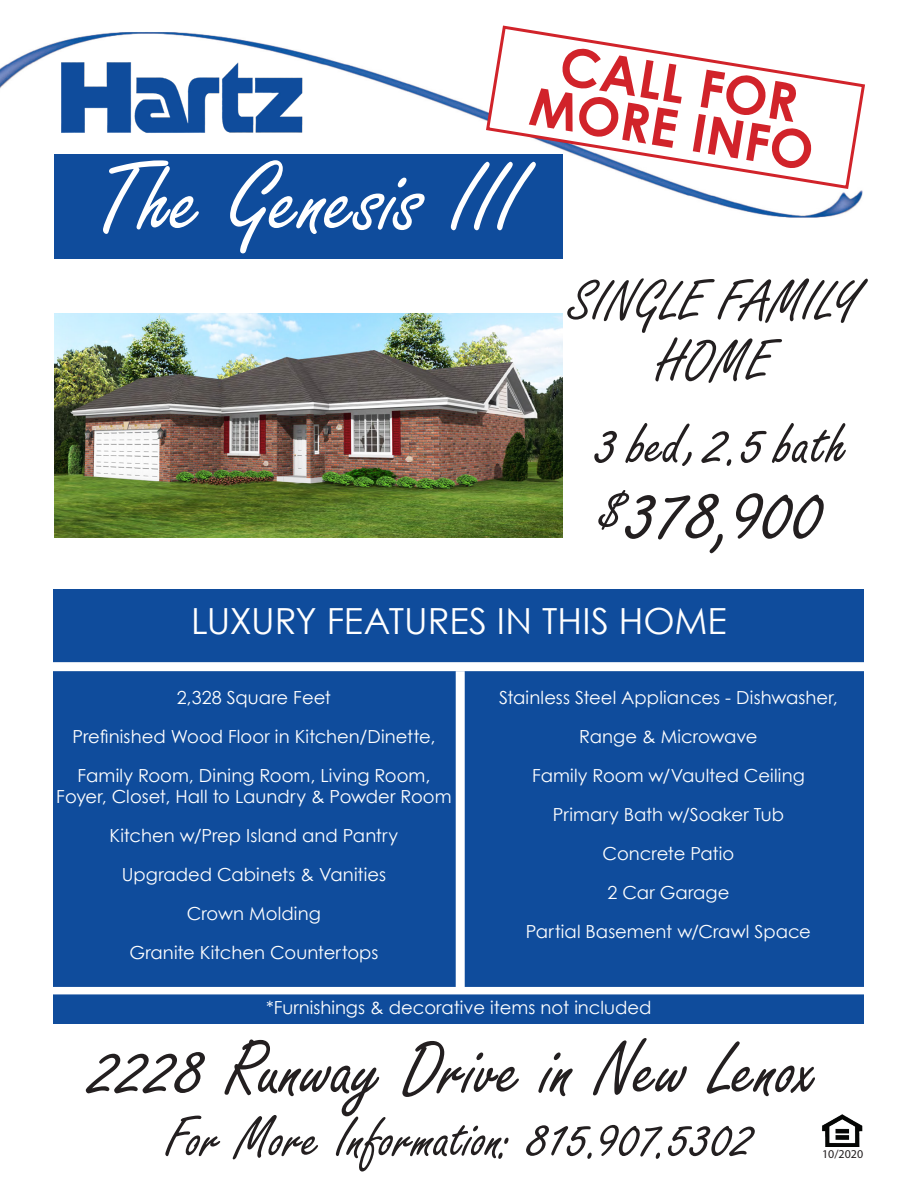
<style>
.page{position:relative;width:918px;height:1188px;background:#fff}
.page>*{position:absolute;margin:0;border:0;box-sizing:border-box;transform-origin:0 0}
.t1{font:106.5px "Freestyle Script";letter-spacing:-.005em;color:#fff}
.t2{font:90px "Freestyle Script";color:#231f20}
.t3{font:82.5px "Freestyle Script";letter-spacing:-.005em;color:#231f20}
.t4{font:66px "Freestyle Script";color:#231f20}
.t5{font:61.5px "Freestyle Script";letter-spacing:-.005em;color:#231f20}
.t6{font:700 52.5px/45px "Century Gothic";color:#d1232a;text-align:center}
.t7{font:36px "Century Gothic";color:#fff}
.t8{font:18px/39px "Century Gothic";color:#fff}
.t9{font:12px "Myriad Pro";color:#231f20}
.s1{font-size:64.5px}
</style>
<div class="page">
<img style="left:0;top:32px;width:863px;height:186px">
<div style="left:54px;top:589px;width:810px;height:435px;background:#0f4c9c"></div>
<div style="left:54px;top:154px;width:509px;height:105px;background:#0f4c9c"></div>
<img style="left:54px;top:54px;width:261px;height:100px">
<img style="left:54px;top:313px;width:509px;height:225px">
<svg style="left:484px;top:25px;width:381px;height:166px"></svg>
<div style="left:53px;top:662px;width:812px;height:9px;background:#fff"></div>
<div style="left:42px;top:987px;width:852px;height:7px;background:#fff"></div>
<img style="left:822px;top:1114px;width:41px;height:33px">
<div style="left:456px;top:671px;width:9px;height:320px;background:#fff"></div>
<p class="t6" style="left:541px;top:37px;width:288px;rotate:9deg">CALL FOR<br>MORE INFO</p>
<p class="t1" style="left:96px;top:142px;width:427px">The Genesis III</p>
<p class="t5" style="left:569px;top:268px;width:291px">SINGLE FAMILY</p>
<p class="t5" style="left:657px;top:328px;width:115px">HOME</p>
<p class="t4" style="left:596px;top:408px;width:253px">3 bed,2.5 bath</p>
<p class="t2" style="left:602px;top:464px;width:224px"><span class="s1">$</span>378,900</p>
<p class="t7" style="left:191px;top:596px;width:537px">LUXURY FEATURES IN THIS HOME</p>
<p class="t8" style="left:177px;top:678px;width:156px">2,328 Square Feet</p>
<p class="t8" style="left:72px;top:717px;width:364px">Prefinished Wood Floor in Kitchen/Dinette,<br>Family Room, Dining Room, Living Room,</p>
<p class="t8" style="left:56px;top:777px;width:397px">Foyer, Closet, Hall to Laundry &amp; Powder Room</p>
<p class="t8" style="left:110px;top:816px;width:290px">Kitchen w/Prep Island and Pantry</p>
<p class="t8" style="left:122px;top:855px;width:266px">Upgraded Cabinets &amp; Vanities</p>
<p class="t8" style="left:187px;top:894px;width:136px">Crown Molding</p>
<p class="t8" style="left:129px;top:933px;width:251px">Granite Kitchen Countertops</p>
<p class="t8" style="left:499px;top:678px;width:340px;text-align:center">Stainless Steel Appliances - Dishwasher,<br>Range &amp; Microwave</p>
<p class="t8" style="left:532px;top:756px;width:274px">Family Room w/Vaulted Ceiling</p>
<p class="t8" style="left:553px;top:795px;width:233px">Primary Bath w/Soaker Tub</p>
<p class="t8" style="left:603px;top:834px;width:133px">Concrete Patio</p>
<p class="t8" style="left:607px;top:873px;width:124px">2 Car Garage</p>
<p class="t8" style="left:526px;top:912px;width:287px">Partial Basement w/Crawl Space</p>
<p class="t8" style="left:266px;top:988px;width:387px">*Furnishings &amp; decorative items not included</p>
<p class="t3" style="left:92px;top:1025px;width:728px">2228 Runway Drive in New Lenox</p>
<p class="t5" style="left:166px;top:1105px;width:590px">For More Information: 815.907.5302</p>
<p class="t9" style="left:822px;top:1146px;width:43px">10/2020</p>
</div>
